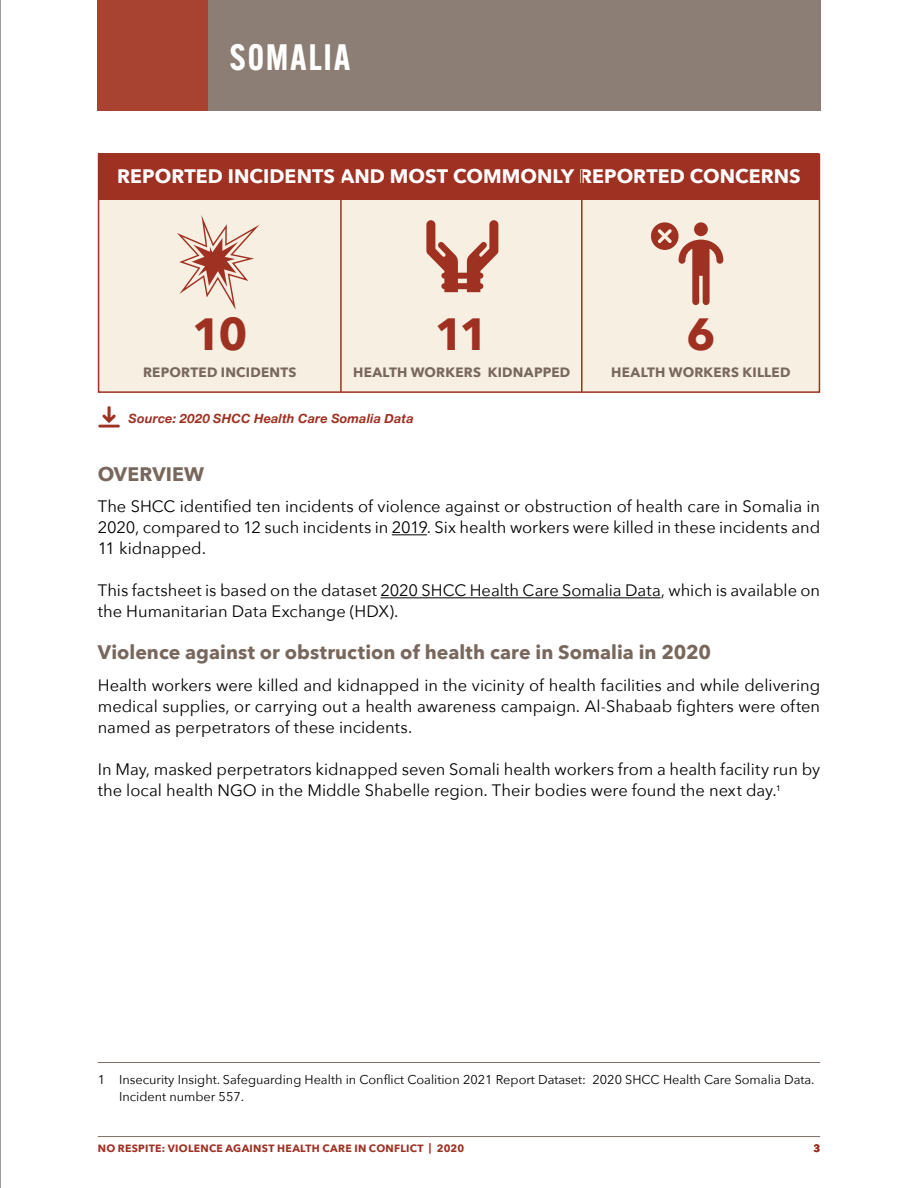
<style>
.page{position:relative;width:918px;height:1188px;background:#fff}
.page>*{position:absolute;margin:0;border:0;box-sizing:border-box;transform-origin:0 0}
.Body_copy{font:700 45px "Avenir Next";color:#9e3122}
.t1{font:600 36px "Alternate Gothic ATF";letter-spacing:.05em;color:#fff}
.Body_copy-2{font:700 19.5px "Avenir Next";color:#78675d}
.Body_copy-3{font:700 19.5px "Avenir Next";letter-spacing:.005em;color:#fff}
.Body_copy-4{font:16.5px/21px "Avenir Next";color:#000;text-align:justify}
.Body_copy-5{font:700 13.5px "Avenir Next";letter-spacing:.02em;color:#78675d}
.t2{font:12.75px/16.5px "Avenir Next";color:#000}
.Body_copy-6{font:italic 700 12.75px "Helvetica Neue";letter-spacing:.01em;color:#9e3122}
.t3{font:700 10.5px "Avenir Next";letter-spacing:.025em;color:#9e3122}
</style>
<div class="page">
<div style="left:98px;top:153px;width:722px;height:240px;background:#f7efe1;border:2px solid #9e3122"></div>
<div style="left:208px;top:0;width:612px;height:110px;background:#8d7e75"></div>
<div style="left:98px;top:0;width:110px;height:110px;background:#a74330"></div>
<hr style="left:392px;top:535px;width:35px;height:1px;background:#000">
<hr style="left:381px;top:598px;width:280px;height:1px;background:#000">
<hr style="left:98px;top:425px;width:22px;height:3px;background:#9e3122">
<svg style="left:102px;top:406px;width:14px;height:17px"></svg>
<div style="left:99px;top:153px;width:720px;height:47px;background:#9e3122"></div>
<svg style="left:426px;top:220px;width:72px;height:72px"></svg>
<svg style="left:177px;top:215px;width:82px;height:95px"></svg>
<hr style="left:340px;top:170px;width:2px;height:222px;background:#9e3122">
<hr style="left:581px;top:170px;width:2px;height:222px;background:#9e3122">
<svg style="left:651px;top:222px;width:72px;height:83px"></svg>
<hr style="left:98px;top:1062px;width:722px;height:1px;background:#5d4c42">
<hr style="left:98px;top:1136px;width:722px;height:1px;background:#5d4c42">
<hr style="left:0;top:0;width:1px;height:1188px;background:#706f6f">
<p class="t1" style="left:230px;top:34px;width:122px">SOMALIA</p>
<p class="Body_copy-3" style="left:117px;top:159px;width:685px">REPORTED INCIDENTS AND MOST COMMONLY REPORTED CONCERNS</p>
<p class="Body_copy" style="left:192px;top:295px;width:57px">10</p>
<p class="Body_copy-5" style="left:143px;top:361px;width:155px">REPORTED INCIDENTS</p>
<p class="Body_copy-6" style="left:129px;top:409px;width:287px">Source: 2020 SHCC Health Care Somalia Data</p>
<p class="Body_copy" style="left:435px;top:295px;width:55px">11</p>
<p class="Body_copy-5" style="left:353px;top:361px;width:219px">HEALTH WORKERS KIDNAPPED</p>
<p class="Body_copy" style="left:686px;top:295px;width:31px">6</p>
<p class="Body_copy-5" style="left:611px;top:361px;width:181px">HEALTH WORKERS KILLED</p>
<p class="Body_copy-2" style="left:98px;top:457px;width:108px">OVERVIEW</p>
<p class="Body_copy-4" style="left:98px;top:495px;width:724px">The SHCC identified ten incidents of violence against or obstruction of health care in Somalia in 2020, compared to 12 such incidents in 2019. Six health workers were killed in these incidents and 11 kidnapped.</p>
<p class="Body_copy-4" style="left:98px;top:579px;width:724px">This factsheet is based on the dataset 2020 SHCC Health Care Somalia Data, which is available on the Humanitarian Data Exchange (HDX).</p>
<p class="Body_copy-2" style="left:98px;top:636px;width:615px">Violence against or obstruction of health care in Somalia in 2020</p>
<p class="Body_copy-4" style="left:98px;top:674px;width:724px">Health workers were killed and kidnapped in the vicinity of health facilities and while delivering medical supplies, or carrying out a health awareness campaign. Al-Shabaab fighters were often named as perpetrators of these incidents.</p>
<p class="Body_copy-4" style="left:98px;top:758px;width:724px">In May, masked perpetrators kidnapped seven Somali health workers from a health facility run by the local health NGO in the Middle Shabelle region. Their bodies were found the next day.<sup>1</sup></p>
<p class="t2" style="left:119px;top:1071px;width:697px;text-indent:-21px">1 Insecurity Insight. Safeguarding Health in Conflict Coalition 2021 Report Dataset: 2020 SHCC Health Care Somalia Data.<br>Incident number 557.</p>
<p class="t3" style="left:98px;top:1139px;width:368px">NO RESPITE: VIOLENCE AGAINST HEALTH CARE IN CONFLICT | 2020</p>
<p class="t3" style="left:813px;top:1139px;width:8px">3</p>
</div>
